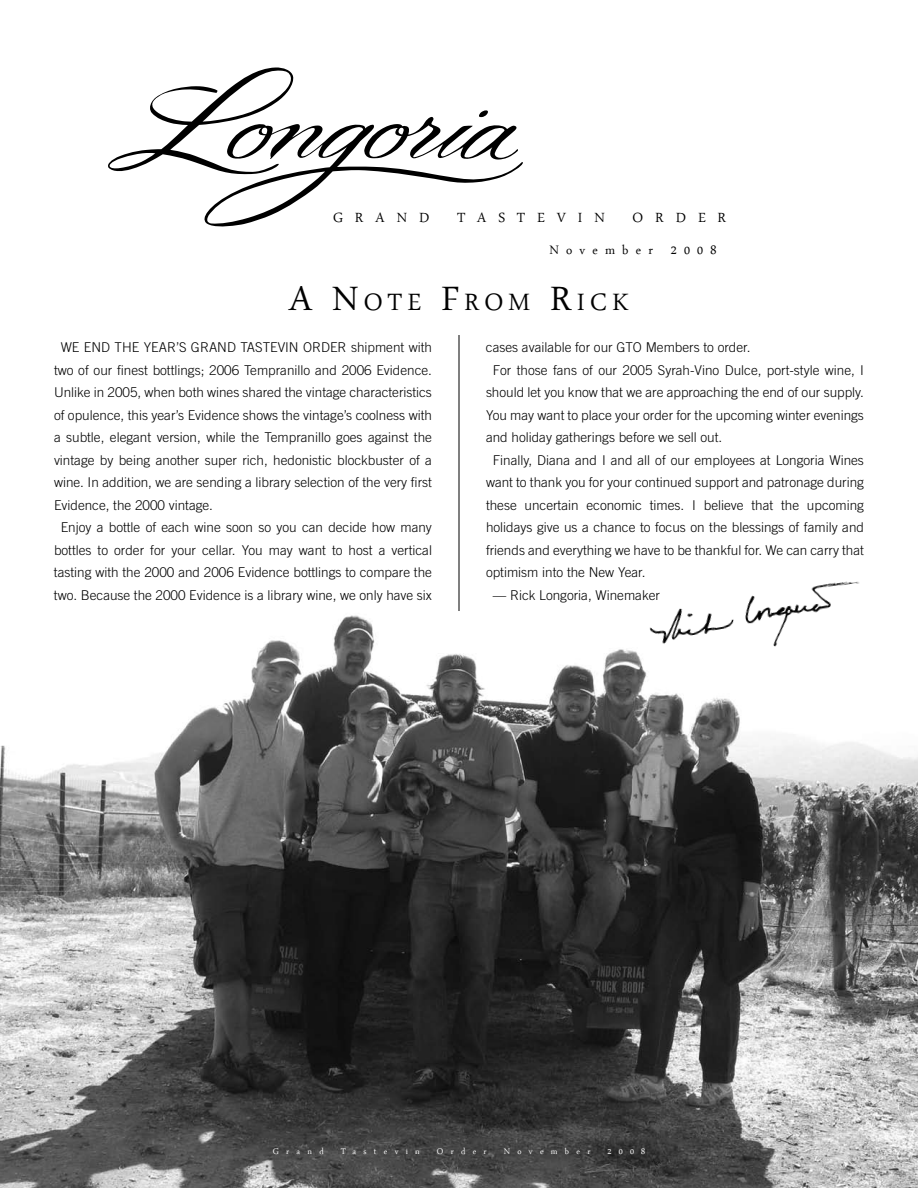
<style>
.page{position:relative;width:918px;height:1188px;background:#fff}
.page>*{position:absolute;margin:0;border:0;box-sizing:border-box;transform-origin:0 0}
.t1{font:34.65px "Arabic Typesetting";letter-spacing:.145em;color:#000}
.t2{font:19.5px "Arabic Typesetting";letter-spacing:.61em;color:#000}
.t3{font:18px "Arabic Typesetting";letter-spacing:.4em;color:#000}
.t4{font:300 13.5px "Trade Gothic LT Std";color:#000}
.t5{font:12px "Arabic Typesetting";letter-spacing:.61em;color:#fff}
.s1{font-size:49.5px}
</style>
<div class="page">
<img style="left:0;top:609px;width:918px;height:579px">
<svg style="left:108px;top:68px;width:415px;height:158px"></svg>
<hr style="left:459px;top:335px;width:1px;height:276px;background:#000">
<img style="left:644px;top:581px;width:239px;height:92px">
<h2 class="t2" style="left:333px;top:208px;width:98px">Gran d</h2>
<h2 class="t2" style="left:457px;top:208px;width:146px">Tast evin</h2>
<h2 class="t2" style="left:633px;top:208px;width:95px">Order</h2>
<h3 class="t3" style="left:549px;top:241px;width:169px">November 2008</h3>
<h1 class="t1" style="left:289px;top:285px;width:341px"><span class="s1">A N</span>ote <span class="s1">F</span>rom <span class="s1">R</span>ick</h1>
<p class="t4" style="left:61px;top:339px;width:373px">We end the year’s Grand Tastevin Order shipment with</p>
<p class="t4" style="left:54px;top:362px;width:379px">two of our finest bottlings; 2006 Tempranillo and 2006 Evidence.</p>
<p class="t4" style="left:54px;top:384px;width:379px">Unlike in 2005, when both wines shared the vintage characteristics</p>
<p class="t4" style="left:54px;top:407px;width:379px">of opulence, this year’s Evidence shows the vintage’s coolness with</p>
<p class="t4" style="left:54px;top:429px;width:379px">a subtle, elegant version, while the Tempranillo goes against the</p>
<p class="t4" style="left:54px;top:452px;width:380px">vintage by being another super rich, hedonistic blockbuster of a</p>
<p class="t4" style="left:54px;top:474px;width:379px">wine. I n addition, we are sending a library selection of the very first</p>
<p class="t4" style="left:54px;top:497px;width:161px">Evidence, the 2000 vintage.</p>
<p class="t4" style="left:61px;top:519px;width:373px">Enjoy a bottle of each wine soon so you can decide how many</p>
<p class="t4" style="left:54px;top:542px;width:380px">bottles to order for your cellar. You may want to host a vertical</p>
<p class="t4" style="left:54px;top:564px;width:379px">tasting with the 2000 and 2006 Evidence bottlings to compare the</p>
<p class="t4" style="left:54px;top:587px;width:379px">two. Because the 2000 Evidence is a library wine, we only have six</p>
<p class="t4" style="left:486px;top:339px;width:266px">cases available for our GTO Members to order.</p>
<p class="t4" style="left:493px;top:362px;width:370px">For those fans of our 2005 Syrah-Vino Dulce, port-style wine, I</p>
<p class="t4" style="left:486px;top:384px;width:379px">should let you know that we are approaching the end of our supply.</p>
<p class="t4" style="left:486px;top:407px;width:379px">You may want to place your order for the upcoming winter evenings</p>
<p class="t4" style="left:486px;top:429px;width:238px">and holiday gatherings before we sell out.</p>
<p class="t4" style="left:493px;top:452px;width:373px">Finally, Diana and I and all of our employees at Longoria Wines</p>
<p class="t4" style="left:486px;top:474px;width:379px">want to thank you for your continued support and patronage during</p>
<p class="t4" style="left:486px;top:497px;width:379px">these uncertain economic times. I believe that the upcoming</p>
<p class="t4" style="left:486px;top:519px;width:380px">holidays give us a chance to focus on the blessings of family and</p>
<p class="t4" style="left:486px;top:542px;width:379px">friends and everything we have to be thankful for. We can carry that</p>
<p class="t4" style="left:486px;top:564px;width:161px">optimism into the N ew Year.</p>
<p class="t4" style="left:493px;top:587px;width:169px">— R ick Longoria, Winemaker</p>
<p class="t5" style="left:273px;top:1145px;width:52px">Grand</p>
<p class="t5" style="left:341px;top:1145px;width:81px">Tastevin</p>
<p class="t5" style="left:437px;top:1145px;width:51px">Order</p>
<p class="t5" style="left:504px;top:1145px;width:88px">November</p>
<p class="t5" style="left:607px;top:1145px;width:39px">2008</p>
</div>
